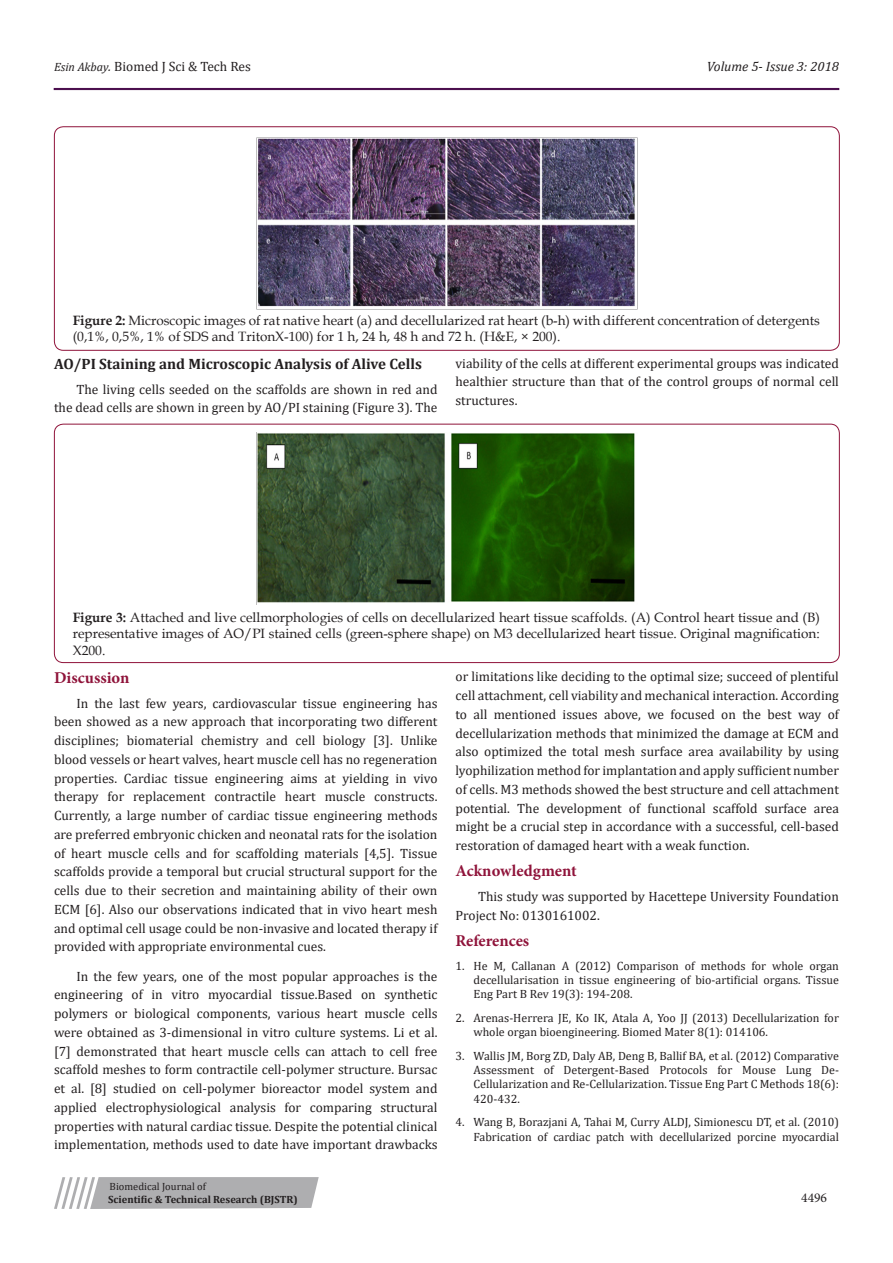
<style>
.page{position:relative;width:893px;height:1263px;background:#fff}
.page>*{position:absolute;margin:0;border:0;box-sizing:border-box;transform-origin:0 0}
.t1{font:700 16.5px "Minion Pro";color:#8f133a}
.t2{font:700 15px "Cambria";color:#231f20}
.t3{font:13.5px/18.8px "Cambria";color:#231f20;text-align:justify}
.t4{font:13.5px/16.2px "Book Antiqua";color:#231f20}
.t5{font:italic 13.5px "Cambria";color:#231f20}
.t6{font:13.5px "Minion Pro";color:#231f20}
.t7{font:12px/14.4px "Cambria";color:#231f20;text-align:justify}
.t8{font:700 10.5px "Cambria";color:#231f20}
.t9{font:10.5px "Cambria";color:#231f20}
.s1{font-style:italic;font-size:12px}
.s2{font-style:italic}
.s3{font-weight:700}
</style>
<div class="page">
<hr style="left:54px;top:88px;width:785px;height:2px;background:#480a4b">
<svg style="left:54px;top:1177px;width:265px;height:32px;background:#b8b8ba"></svg>
<div style="left:54px;top:126px;width:786px;height:225px;border:1px solid #8f133a;border-radius:9px"></div>
<img style="left:257px;top:138px;width:378px;height:169px">
<div style="left:54px;top:424px;width:786px;height:239px;border:1px solid #8f133a;border-radius:9px"></div>
<img style="left:257px;top:433px;width:378px;height:170px">
<p class="t3" style="left:54px;top:57px;width:198px"><span class="s1">Esin Akbay</span><span class="s2">.</span> Biomed J Sci &amp; Tech Res</p>
<p class="t5" style="left:707px;top:57px;width:134px">Volume 5- Issue 3: 2018</p>
<p class="t4" style="left:73px;top:312px;width:748px"><span class="s3">Figure 2:</span> Microscopic images of rat native heart (a) and decellularized rat heart (b-h) with different concentration of detergents (0,1%, 0,5%, 1% of SDS and TritonX-100) for 1 h, 24 h, 48 h and 72 h. (H&amp;E, × 200).</p>
<p class="t2" style="left:54px;top:353px;width:369px">AO/PI Staining and Microscopic Analysis of Alive Cells</p>
<p class="t3" style="left:54px;top:380px;width:385px;text-align:right">The living cells seeded on the scaffolds are shown in red and<br>the dead cells are shown in green by AO/PI staining (Figure 3). The</p>
<p class="t3" style="left:455px;top:354px;width:385px">viability of the cells at different experimental groups was indicated healthier structure than that of the control groups of normal cell structures.</p>
<p class="t4" style="left:73px;top:609px;width:749px;text-align:justify"><span class="s3">Figure 3:</span> Attached and live cellmorphologies of cells on decellularized heart tissue scaffolds. (A) Control heart tissue and (B) representative images of AO/PI stained cells (green-sphere shape) on M3 decellularized heart tissue. Original magnification:<br>X200.</p>
<p class="t1" style="left:54px;top:666px;width:77px">Discussion</p>
<p class="t3" style="left:54px;top:693px;width:385px;text-indent:22px">In the last few years, cardiovascular tissue engineering has been showed as a new approach that incorporating two different disciplines; biomaterial chemistry and cell biology [3]. Unlike blood vessels or heart valves, heart muscle cell has no regeneration properties. Cardiac tissue engineering aims at yielding in vivo therapy for replacement contractile heart muscle constructs.<br>Currently, a large number of cardiac tissue engineering methods are preferred embryonic chicken and neonatal rats for the isolation of heart muscle cells and for scaffolding materials [4,5]. Tissue scaffolds provide a temporal but crucial structural support for the cells due to their secretion and maintaining ability of their own ECM [6]. Also our observations indicated that in vivo heart mesh and optimal cell usage could be non-invasive and located therapy if provided with appropriate environmental cues.</p>
<p class="t3" style="left:54px;top:966px;width:385px;text-indent:22px">In the few years, one of the most popular approaches is the engineering of in vitro myocardial tissue.Based on synthetic polymers or biological components, various heart muscle cells were obtained as 3-dimensional in vitro culture systems. Li et al. [7] demonstrated that heart muscle cells can attach to cell free scaffold meshes to form contractile cell-polymer structure. Bursac et al. [8] studied on cell-polymer bioreactor model system and applied electrophysiological analysis for comparing structural properties with natural cardiac tissue. Despite the potential clinical implementation, methods used to date have important drawbacks</p>
<p class="t3" style="left:455px;top:667px;width:385px">or limitations like deciding to the optimal size; succeed of plentiful cell attachment, cell viability and mechanical interaction. According to all mentioned issues above, we focused on the best way of decellularization methods that minimized the damage at ECM and also optimized the total mesh surface area availability by using lyophilization method for implantation and apply sufficient number of cells. M3 methods showed the best structure and cell attachment potential. The development of functional scaffold surface area might be a crucial step in accordance with a successful, cell-based restoration of damaged heart with a weak function.</p>
<p class="t1" style="left:455px;top:859px;width:123px">Acknowledgment</p>
<p class="t3" style="left:455px;top:887px;width:385px;text-indent:22px">This study was supported by Hacettepe University Foundation<br>Project No: 0130161002.</p>
<p class="t1" style="left:455px;top:929px;width:75px">References</p>
<p class="t7" style="left:473px;top:958px;width:367px;text-indent:-18px">1. He M, Callanan A (2012) Comparison of methods for whole organ decellularisation in tissue engineering of bio-artificial organs. Tissue Eng Part B Rev 19(3): 194-208.</p>
<p class="t7" style="left:473px;top:1010px;width:367px;text-indent:-18px">2. Arenas-Herrera JE, Ko IK, Atala A, Yoo JJ (2013) Decellularization for whole organ bioengineering. Biomed Mater 8(1): 014106.</p>
<p class="t7" style="left:473px;top:1048px;width:367px;text-indent:-18px">3. Wallis JM, Borg ZD, Daly AB, Deng B, Ballif BA, et al. (2012) Comparative Assessment of Detergent-Based Protocols for Mouse Lung De-Cellularization and Re-Cellularization. Tissue Eng Part C Methods 18(6):<br>420-432.</p>
<p class="t7" style="left:455px;top:1115px;width:385px;text-align:right">4. Wang B, Borazjani A, Tahai M, Curry ALDJ, Simionescu DT, et al. (2010)<br>Fabrication of cardiac patch with decellularized porcine myocardial</p>
<p class="t9" style="left:110px;top:1180px;width:98px">Biomedical Journal of</p>
<p class="t8" style="left:108px;top:1192px;width:191px">Scientific &amp; Technical Research (BJSTR)</p>
<p class="t6" style="left:801px;top:1189px;width:27px">4496</p>
</div>
